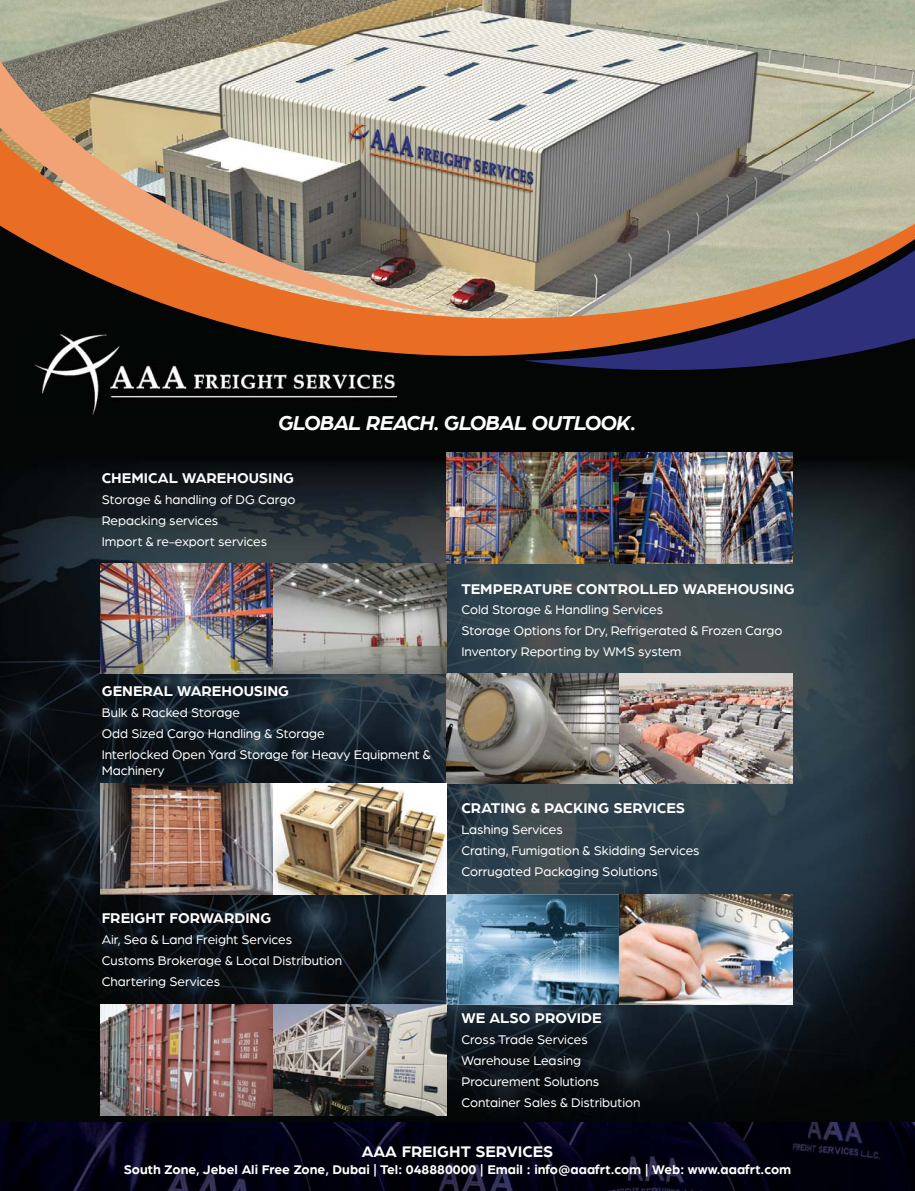
<style>
.page{position:relative;width:915px;height:1191px;background:#fff}
.page>*{position:absolute;margin:0;border:0;box-sizing:border-box;transform-origin:0 0}
.t1{font:italic 700 21.6px "Arboria";letter-spacing:-.04em;color:#fff}
.t2{font:700 16.5px "Arboria";color:#fff}
.t3{font:700 15.15px "Arboria";color:#fff}
.t4{font:13.5px/21px "Arboria";color:#fff}
.t5{font:700 13.5px "Arboria";color:#fff}
</style>
<div class="page">
<img style="left:0;top:504px;width:914px;height:619px">
<img style="left:0;top:0;width:914px;height:112px">
<svg style="left:0;top:112px;width:914px;height:392px;background:#48423b"></svg>
<svg style="left:524px;top:236px;width:390px;height:158px;background:#6a5553"></svg>
<img style="left:0;top:35px;width:457px;height:279px">
<img style="left:101px;top:563px;width:345px;height:110px">
<img style="left:446px;top:673px;width:345px;height:111px">
<img style="left:101px;top:784px;width:172px;height:110px">
<svg style="left:446px;top:894px;width:173px;height:111px;background:#6991ac"></svg>
<img style="left:101px;top:1005px;width:172px;height:110px">
<img style="left:446px;top:452px;width:345px;height:111px">
<img style="left:273px;top:784px;width:173px;height:110px">
<img style="left:619px;top:894px;width:172px;height:111px">
<svg style="left:273px;top:1005px;width:173px;height:110px;background:#807e7c"></svg>
<svg style="left:0;top:1123px;width:914px;height:67px;background:#040415"></svg>
<h1 class="t1" style="left:278px;top:412px;width:359px">GLOBAL REACH. GLOBAL OUTLOOK.</h1>
<p class="t3" style="left:102px;top:471px;width:194px">CHEMICAL WAREHOUSING</p>
<p class="t4" style="left:102px;top:489px;width:195px">Storage &amp; handling of DG Cargo<br>Repacking services<br>Import &amp; re-export services</p>
<p class="t3" style="left:102px;top:684px;width:189px">GENERAL WAREHOUSING</p>
<p class="t4" style="left:102px;top:702px;width:330px">Bulk &amp; Racked Storage<br>Odd Sized Cargo Handling &amp; Storage<br>Interlocked Open Yard Storage for Heavy Equipment &amp;</p>
<p class="t4" style="left:102px;top:760px;width:64px">Machinery</p>
<p class="t3" style="left:102px;top:911px;width:171px">FREIGHT FORWARDING</p>
<p class="t4" style="left:102px;top:929px;width:242px">Air, Sea &amp; Land Freight Services<br>Customs Brokerage &amp; Local Distribution<br>Chartering Services</p>
<p class="t3" style="left:461px;top:581px;width:335px">TEMPERATURE CONTROLLED WAREHOUSING</p>
<p class="t4" style="left:461px;top:600px;width:322px">Cold Storage &amp; Handling Services<br>Storage Options for Dry, Refrigerated &amp; Frozen Cargo<br>Inventory Reporting by WMS system</p>
<p class="t3" style="left:461px;top:800px;width:225px">CRATING &amp; PACKING SERVICES</p>
<p class="t4" style="left:461px;top:819px;width:240px">Lashing Services<br>Crating, Fumigation &amp; Skidding Services<br>Corrugated Packaging Solutions</p>
<p class="t3" style="left:461px;top:1010px;width:141px">WE ALSO PROVIDE</p>
<p class="t4" style="left:461px;top:1029px;width:180px">Cross Trade Services<br>Warehouse Leasing<br>Procurement Solutions<br>Container Sales &amp; Distribution</p>
<p class="t2" style="left:361px;top:1143px;width:193px">AAA FREIGHT SERVICES</p>
<p class="t5" style="left:124px;top:1163px;width:668px">South Zone, Jebel Ali Free Zone, Dubai | Tel: 048880000 | Email : info@aaafrt.com | Web: www.aaafrt.com</p>
</div>
